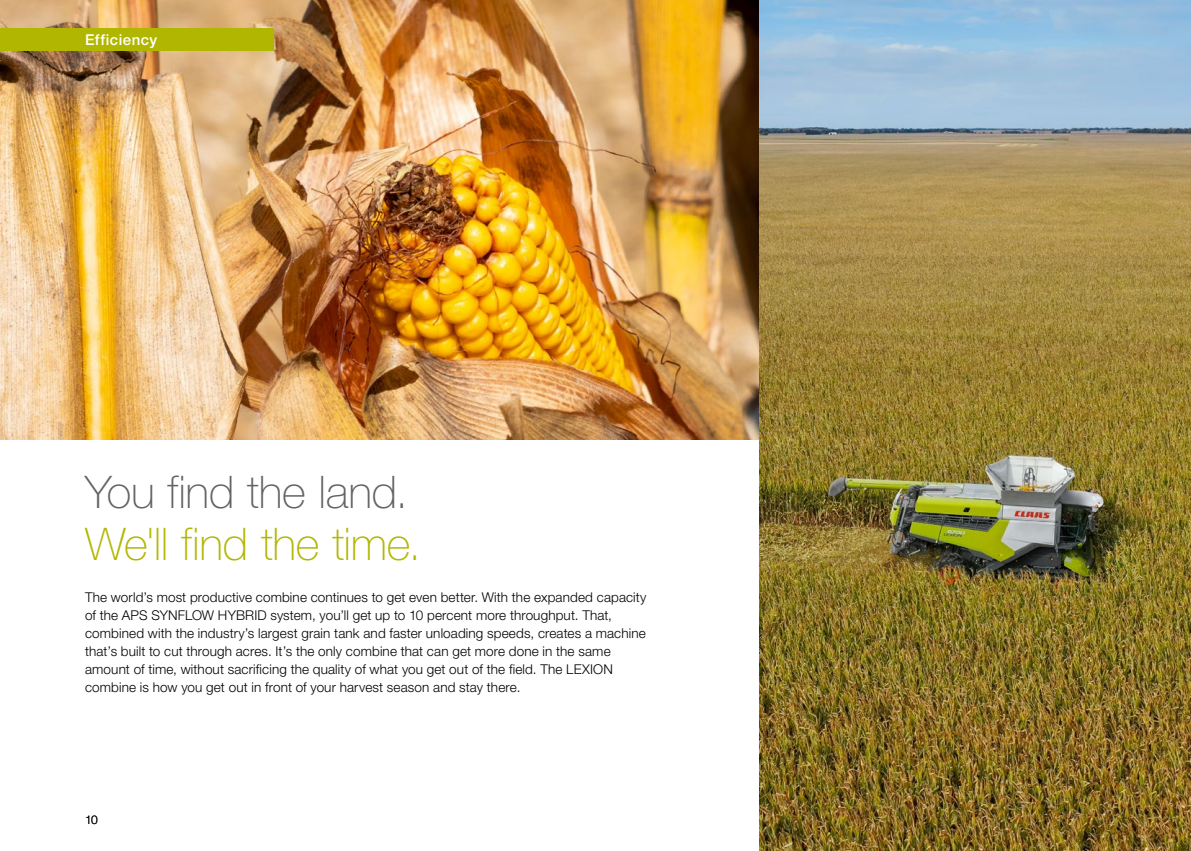
<style>
.page{position:relative;width:1191px;height:851px;background:#fff}
.page>*{position:absolute;margin:0;border:0;box-sizing:border-box;transform-origin:0 0}
.t1{font:100 45px "CLAAS Helvetica Neue";letter-spacing:-.01em;color:#b1b700}
.t2{font:100 45px "CLAAS Helvetica Neue";letter-spacing:-.005em;color:#626261}
.t3{font:500 15px "CLAAS Helvetica Neue";letter-spacing:.03em;color:#fff}
.t4{font:300 13.5px/18px "CLAAS Helvetica Neue";letter-spacing:.01em;color:#000}
.t5{font:300 12px "CLAAS Helvetica Neue";color:#000}
</style>
<div class="page">
<img style="left:0;top:0;width:759px;height:439px">
<img style="left:759px;top:0;width:432px;height:850px">
<div style="left:0;top:29px;width:274px;height:22px;background:#b1b700"></div>
<p class="t3" style="left:85px;top:30px;width:74px">Efficiency</p>
<h1 class="t2" style="left:85px;top:462px;width:325px">You find the land.</h1>
<h1 class="t1" style="left:85px;top:515px;width:338px">We'll find the time.</h1>
<p class="t4" style="left:85px;top:588px;width:563px">The world’s most productive combine continues to get even better. With the expanded capacity of the APS SYNFLOW HYBRID system, you’ll get up to 10 percent more throughput. That, combined with the industry’s largest grain tank and faster unloading speeds, creates a machine that’s built to cut through acres. It’s the only combine that can get more done in the same amount of time, without sacrificing the quality of what you get out of the field. The LEXION combine is how you get out in front of your harvest season and stay there.</p>
<p class="t5" style="left:85px;top:812px;width:14px">10</p>
</div>
